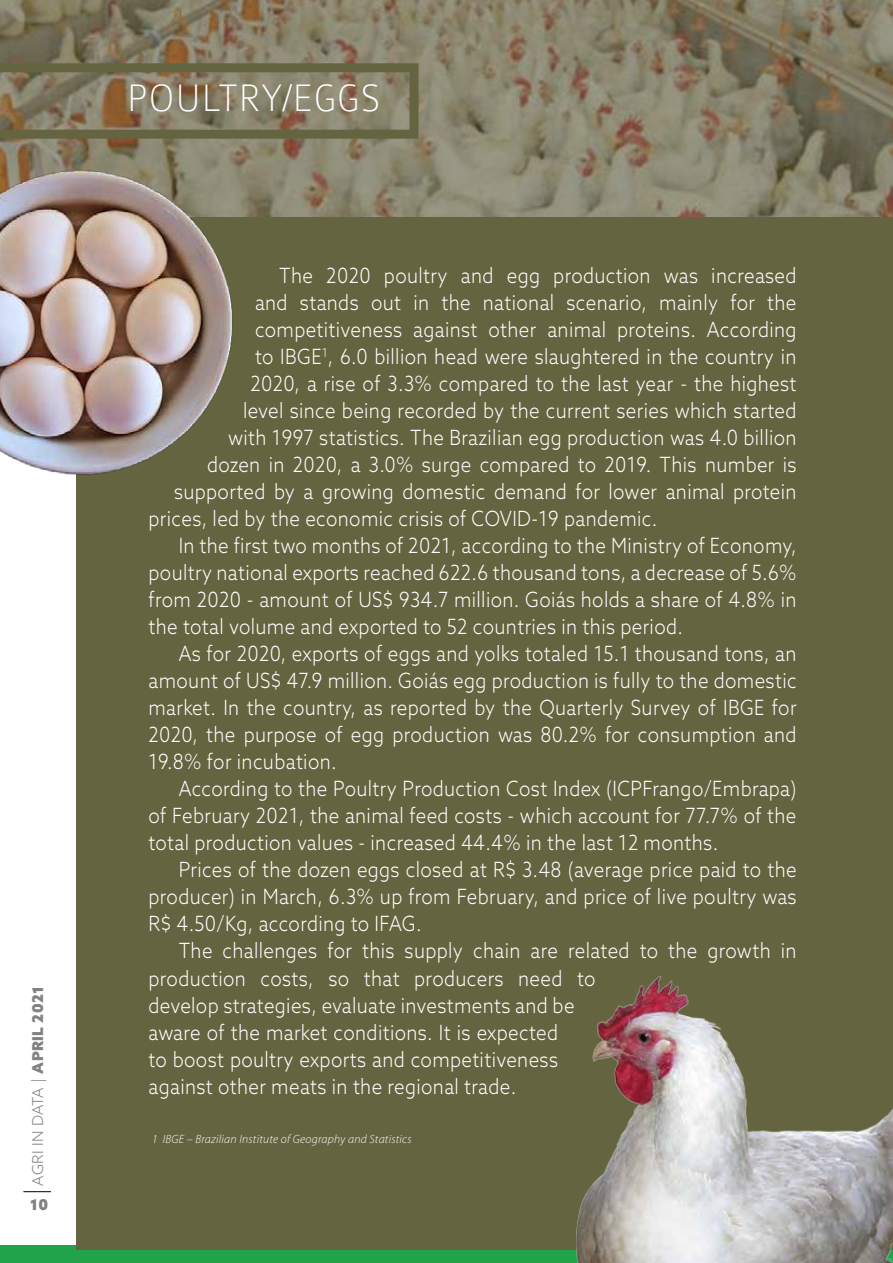
<style>
.page{position:relative;width:893px;height:1263px;background:#fff}
.page>*{position:absolute;margin:0;border:0;box-sizing:border-box;transform-origin:0 0}
.t1{font:100 40.95px "Colaborate";letter-spacing:.025em;color:#fff;scale:.95 1}
.t2{font:300 21px "Azo Sans";letter-spacing:.02em;color:#fff;scale:.89 1}
.t3{font:300 15px "Azo Sans";color:#808285}
.t4{font:900 15px "Azo Sans";color:#808285}
.t5{font:italic 300 12px "Myriad Pro";letter-spacing:.02em;color:#fff}
.s1{font-weight:900}
</style>
<div class="page">
<svg style="left:23px;top:1191px;width:28px;height:1px"></svg>
<div style="left:0;top:1245px;width:893px;height:18px;background:#21a349"></div>
<div style="left:77px;top:166px;width:816px;height:1083px;background:#656440"></div>
<svg style="left:0;top:0;width:893px;height:217px;background:#867f68"></svg>
<svg style="left:0;top:63px;width:418px;height:76px;background:#7f765b"></svg>
<img style="left:577px;top:976px;width:316px;height:287px">
<img style="left:0;top:160px;width:256px;height:325px">
<p class="t3" style="left:28px;top:1185px;width:201px;rotate:-90deg">AGRI IN DATA | <span class="s1">APRIL 2021</span></p>
<p class="t4" style="left:30px;top:1194px;width:20px">10</p>
<h1 class="t1" style="left:127px;top:77px;width:269px">POULTRY/EGGS</h1>
<p class="t2" style="left:279px;top:262px;width:583px">The 2020 poultry and egg production was increased</p>
<p class="t2" style="left:255px;top:289px;width:610px">and stands out in the national scenario, mainly for the</p>
<p class="t2" style="left:255px;top:316px;width:610px">competitiveness against other animal proteins. According</p>
<p class="t2" style="left:255px;top:343px;width:610px">to IBGE<sup>1</sup>, 6.0 billion head were slaughtered in the country in</p>
<p class="t2" style="left:251px;top:370px;width:615px">2020, a rise of 3.3% compared to the last year - the highest</p>
<p class="t2" style="left:243px;top:397px;width:623px">level since being recorded by the current series which started</p>
<p class="t2" style="left:228px;top:424px;width:640px">with 1997 statistics. The Brazilian egg production was 4.0 billion</p>
<p class="t2" style="left:207px;top:451px;width:664px">dozen in 2020, a 3.0% surge compared to 2019. This number is</p>
<p class="t2" style="left:174px;top:478px;width:701px">supported by a growing domestic demand for lower animal protein</p>
<p class="t2" style="left:149px;top:505px;width:573px">prices, led by the economic crisis of COVID-19 pandemic.</p>
<p class="t2" style="left:179px;top:532px;width:696px">In the first two months of 2021, according to the Ministry of Economy,</p>
<p class="t2" style="left:149px;top:559px;width:730px">poultry national exports reached 622.6 thousand tons, a decrease of 5.6%</p>
<p class="t2" style="left:149px;top:586px;width:730px">from 2020 - amount of US$ 934.7 million. Goiás holds a share of 4.8% in</p>
<p class="t2" style="left:149px;top:613px;width:602px">the total volume and exported to 52 countries in this period.</p>
<p class="t2" style="left:179px;top:640px;width:696px">As for 2020, exports of eggs and yolks totaled 15.1 thousand tons, an</p>
<p class="t2" style="left:149px;top:667px;width:730px">amount of US$ 47.9 million. Goiás egg production is fully to the domestic</p>
<p class="t2" style="left:149px;top:694px;width:730px">market. In the country, as reported by the Quarterly Survey of IBGE for</p>
<p class="t2" style="left:149px;top:721px;width:730px">2020, the purpose of egg production was 80.2% for consumption and</p>
<p class="t2" style="left:149px;top:748px;width:213px">19.8% for incubation.</p>
<p class="t2" style="left:179px;top:775px;width:696px">According to the Poultry Production Cost Index (ICPFrango/Embrapa)</p>
<p class="t2" style="left:149px;top:802px;width:729px">of February 2021, the animal feed costs - which account for 77.7% of the</p>
<p class="t2" style="left:149px;top:829px;width:642px">total production values - increased 44.4% in the last 12 months.</p>
<p class="t2" style="left:179px;top:856px;width:696px">Prices of the dozen eggs closed at R$ 3.48 (average price paid to the</p>
<p class="t2" style="left:149px;top:883px;width:730px">producer) in March, 6.3% up from February, and price of live poultry was</p>
<p class="t2" style="left:149px;top:910px;width:308px">R$ 4.50/Kg, according to IFAG.</p>
<p class="t2" style="left:179px;top:937px;width:696px">The challenges for this supply chain are related to the growth in</p>
<p class="t2" style="left:149px;top:964px;width:504px">production costs, so that producers need to</p>
<p class="t2" style="left:149px;top:991px;width:480px">develop strategies, evaluate investments and be</p>
<p class="t2" style="left:149px;top:1018px;width:462px">aware of the market conditions. It is expected</p>
<p class="t2" style="left:149px;top:1045px;width:462px">to boost poultry exports and competitiveness</p>
<p class="t2" style="left:149px;top:1072px;width:415px">against other meats in the regional trade.</p>
<p class="t5" style="left:152px;top:1133px;width:261px">1 IBGE – Brazilian Institute of Geography and Statistics</p>
</div>
